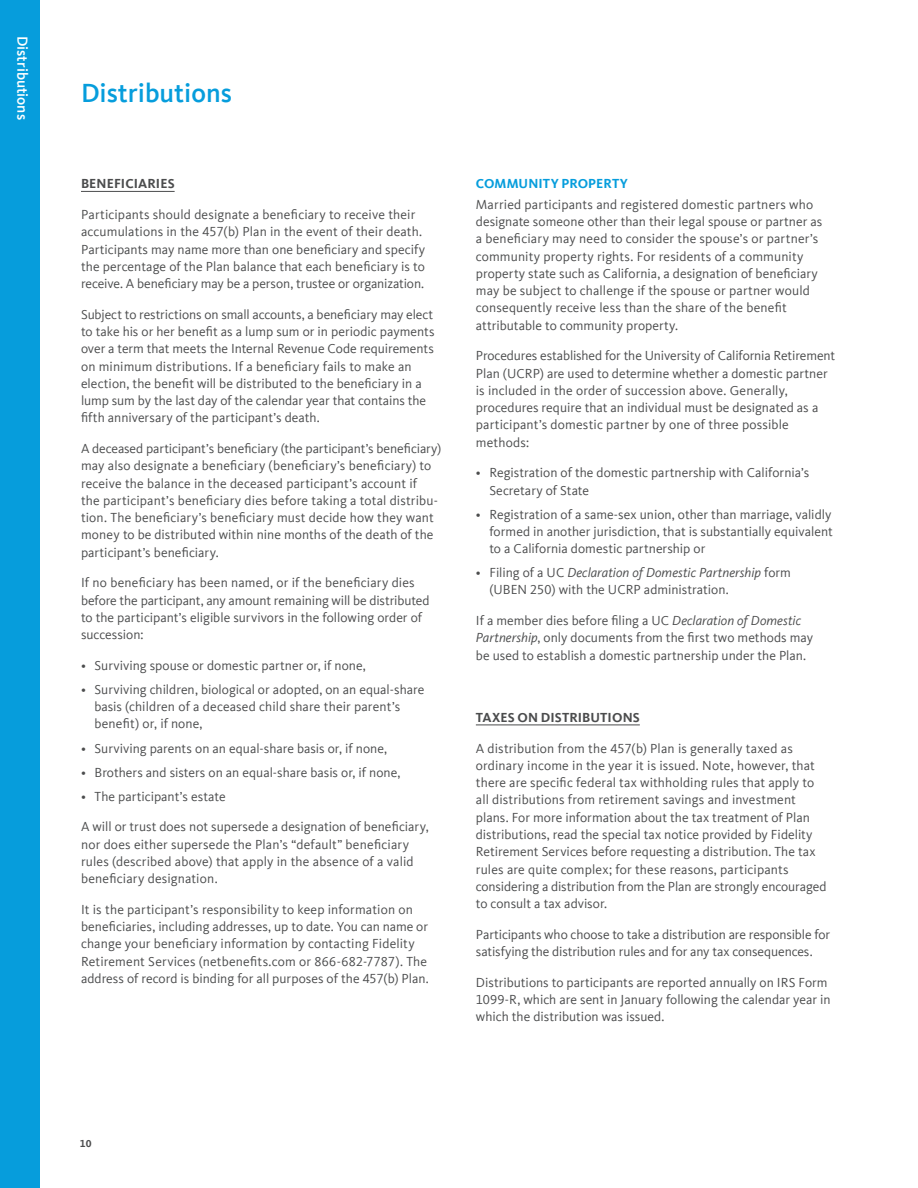
<style>
.page{position:relative;width:918px;height:1188px;background:#fff}
.page>*{position:absolute;margin:0;border:0;box-sizing:border-box;transform-origin:0 0}
.t1{font:500 27px "Kievit Offc Pro";color:#069ddc}
.t2{font:500 15px "Kievit Offc Pro";color:#fff}
.t3{font:13.5px/17.2px "Kievit Offc Pro";letter-spacing:.005em;color:#4b4c4d}
.t4{font:700 13.5px "Kievit Offc Pro";letter-spacing:.005em;color:#4b4c4d}
.t5{font:700 13.5px "Kievit Offc Pro";letter-spacing:.005em;color:#069ddc}
.t6{font:700 10.5px "Kievit Offc Pro";color:#4b4c4d}
.s1{font-style:italic}
</style>
<div class="page">
<div style="left:0;top:0;width:40px;height:1188px;background:#069ddc"></div>
<hr style="left:81px;top:191px;width:94px;height:1px;background:#4b4c4d">
<hr style="left:476px;top:725px;width:164px;height:1px;background:#4b4c4d">
<p class="t2" style="left:31px;top:36px;width:85px;rotate:90deg">Distributions</p>
<h1 class="t1" style="left:81px;top:76px;width:152px">Distributions</h1>
<p class="t4" style="left:81px;top:176px;width:95px">BENEFICIARIES</p>
<p class="t3" style="left:81px;top:206px;width:346px">Participants should designate a beneficiary to receive their accumulations in the 457(b) Plan in the event of their death.<br>Participants may name more than one beneficiary and specify the percentage of the Plan balance that each beneficiary is to receive. A beneficiary may be a person, trustee or organization.</p>
<p class="t3" style="left:81px;top:306px;width:355px">Subject to restrictions on small accounts, a beneficiary may elect to take his or her benefit as a lump sum or in periodic payments over a term that meets the Internal Revenue Code requirements on minimum distributions. If a beneficiary fails to make an election, the benefit will be distributed to the beneficiary in a lump sum by the last day of the calendar year that contains the fifth anniversary of the participant’s death.</p>
<p class="t3" style="left:81px;top:440px;width:362px">A deceased participant’s beneficiary (the participant’s beneficiary) may also designate a beneficiary (beneficiary’s beneficiary) to receive the balance in the deceased participant’s account if<br>the participant’s beneficiary dies before taking a total distribu&shy;tion. The beneficiary’s beneficiary must decide how they want money to be distributed within nine months of the death of the participant’s beneficiary.</p>
<p class="t3" style="left:81px;top:574px;width:350px">If no beneficiary has been named, or if the beneficiary dies before the participant, any amount remaining will be distributed to the participant’s eligible survivors in the following order of succession:</p>
<p class="t3" style="left:81px;top:657px;width:286px">• Surviving spouse or domestic partner or, if none,</p>
<p class="t3" style="left:94px;top:681px;width:331px;text-indent:-14px">• Surviving children, biological or adopted, on an equal-share basis (children of a deceased child share their parent’s benefit) or, if none,</p>
<p class="t3" style="left:81px;top:739px;width:308px">• Surviving parents on an equal-share basis or, if none,</p>
<p class="t3" style="left:81px;top:763px;width:321px">• Brothers and sisters on an equal-share basis or, if none,</p>
<p class="t3" style="left:81px;top:787px;width:146px">• The participant’s estate</p>
<p class="t3" style="left:81px;top:818px;width:349px">A will or trust does not supersede a designation of beneficiary, nor does either supersede the Plan’s “default” beneficiary rules (described above) that apply in the absence of a valid beneficiary designation.</p>
<p class="t3" style="left:81px;top:901px;width:349px">It is the participant’s responsibility to keep information on beneficiaries, including addresses, up to date. You can name or change your beneficiary information by contacting Fidelity Retirement Services (netbenefits.com or 866-682-7787). The address of record is binding for all purposes of the 457(b) Plan.</p>
<p class="t5" style="left:476px;top:176px;width:154px">COMMUNITY PROPERTY</p>
<p class="t3" style="left:476px;top:196px;width:348px">Married participants and registered domestic partners who designate someone other than their legal spouse or partner as a beneficiary may need to consider the spouse’s or partner’s community property rights. For residents of a community property state such as California, a designation of beneficiary may be subject to challenge if the spouse or partner would consequently receive less than the share of the benefit attributable to community property.</p>
<p class="t3" style="left:476px;top:347px;width:361px">Procedures established for the University of California Retirement Plan (UCRP) are used to determine whether a domestic partner is included in the order of succession above. Generally, procedures require that an individual must be designated as a participant’s domestic partner by one of three possible methods:</p>
<p class="t3" style="left:489px;top:464px;width:321px;text-indent:-14px">• Registration of the domestic partnership with California’s<br>Secretary of State</p>
<p class="t3" style="left:489px;top:505px;width:345px;text-align:justify;text-indent:-14px">• Registration of a same-sex union, other than marriage, validly formed in another jurisdiction, that is substantially equivalent to a California domestic partnership or</p>
<p class="t3" style="left:489px;top:564px;width:303px;text-indent:-14px">• Filing of a UC <span class="s1">Declaration of Domestic Partnership</span> form (UBEN 250) with the UCRP administration.</p>
<p class="t3" style="left:476px;top:612px;width:339px">If a member dies before filing a UC <span class="s1">Declaration of Domestic<br>Partnership</span>, only documents from the first two methods may be used to establish a domestic partnership under the Plan.</p>
<p class="t4" style="left:476px;top:709px;width:165px">TAXES ON DISTRIBUTIONS</p>
<p class="t3" style="left:476px;top:739px;width:352px">A distribution from the 457(b) Plan is generally taxed as ordinary income in the year it is issued. Note, however, that there are specific federal tax withholding rules that apply to all distributions from retirement savings and investment plans. For more information about the tax treatment of Plan distributions, read the special tax notice provided by Fidelity Retirement Services before requesting a distribution. The tax rules are quite complex; for these reasons, participants considering a distribution from the Plan are strongly encouraged to consult a tax advisor.</p>
<p class="t3" style="left:476px;top:926px;width:356px">Participants who choose to take a distribution are responsible for satisfying the distribution rules and for any tax consequences.</p>
<p class="t3" style="left:476px;top:974px;width:356px">Distributions to participants are reported annually on IRS Form<br>1099-R, which are sent in January following the calendar year in which the distribution was issued.</p>
<p class="t6" style="left:80px;top:1138px;width:13px">10</p>
</div>
